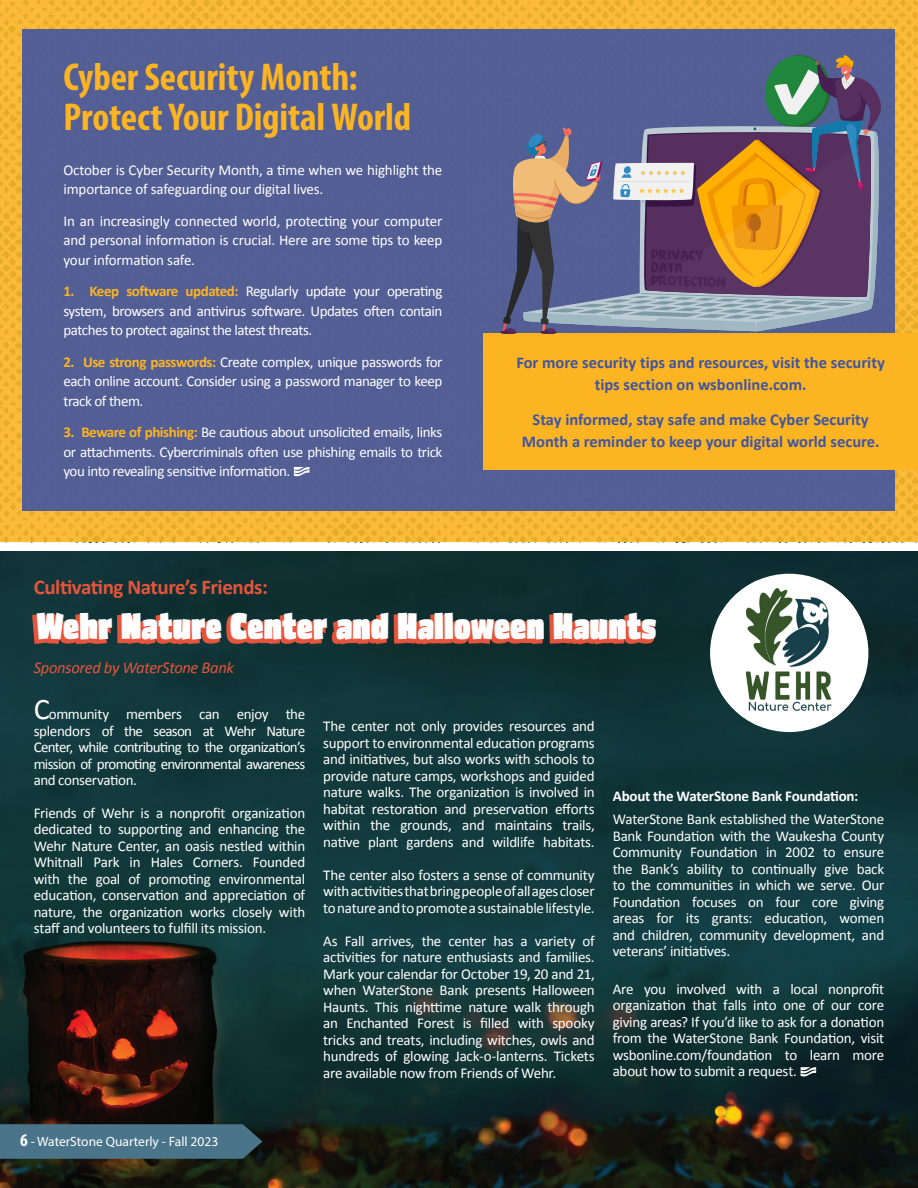
<style>
.page{position:relative;width:918px;height:1188px;background:#fff}
.page>*{position:absolute;margin:0;border:0;box-sizing:border-box;transform-origin:0 0}
.t1{font:700 condensed 39px "Myriad Pro";letter-spacing:-.005em;color:#fcb423}
.t2{font:900 condensed 36px "Asphalt";letter-spacing:.025em;color:#fff}
.t3{font:700 21px "Calibri";letter-spacing:-.02em;color:#e6543c}
.t4{font:700 16.5px/22.5px "Calibri";color:#4155a0;text-align:center}
.t5{font:italic 16.5px "Calibri";letter-spacing:-.02em;color:#e6543c}
.Body_text{font:15px/16.5px "Calibri";letter-spacing:-.02em;color:#fff;text-align:justify}
.Body_text-2{font:700 15px "Calibri";letter-spacing:-.015em;color:#fff}
.t6{font:13.5px "Myriad Pro";color:#fff}
.s1{font-weight:700;color:#fcb423}
.s2{font-size:30px}
.s3{font-weight:700;font-stretch:condensed;font-size:18px}
</style>
<div class="page">
<img style="left:0;top:552px;width:918px;height:636px">
<svg style="left:801px;top:1067px;width:15px;height:10px"></svg>
<svg style="left:0;top:0;width:918px;height:542px;fill:#faba38"></svg>
<div style="left:22px;top:29px;width:872px;height:481px;background:#535f95"></div>
<div style="left:483px;top:333px;width:435px;height:136px;background:#fcb423"></div>
<svg style="left:500px;top:55px;width:381px;height:279px"></svg>
<div style="left:710px;top:574px;width:158px;height:158px;background:#fff;border-radius:50%"></div>
<img style="left:717px;top:580px;width:145px;height:146px">
<svg style="left:294px;top:467px;width:15px;height:10px"></svg>
<svg style="left:0;top:1124px;width:262px;height:35px"></svg>
<p class="t1" style="left:63px;top:52px;width:295px">Cyber Security Month:</p>
<p class="t1" style="left:63px;top:93px;width:349px">Protect Your Digital World</p>
<p class="Body_text" style="left:63px;top:160px;width:380px;line-height:19.5px">October is Cyber Security Month, a time when we highlight the importance of safeguarding our digital lives.</p>
<p class="Body_text" style="left:63px;top:211px;width:380px;line-height:19.5px">In an increasingly connected world, protecting your computer and personal information is crucial. Here are some tips to keep your information safe.</p>
<p class="Body_text" style="left:63px;top:281px;width:380px;line-height:19.5px"><span class="s1">1. Keep software updated:</span> Regularly update your operating system, browsers and antivirus software. Updates often contain patches to protect against the latest threats.</p>
<p class="Body_text" style="left:63px;top:352px;width:380px;line-height:19.5px"><span class="s1">2. Use strong passwords:</span> Create complex, unique passwords for each online account. Consider using a password manager to keep track of them.</p>
<p class="Body_text" style="left:63px;top:422px;width:380px;line-height:19.5px"><span class="s1">3. Beware of phishing:</span> Be cautious about unsolicited emails, links or attachments. Cybercriminals often use phishing emails to trick you into revealing sensitive information.</p>
<p class="t3" style="left:34px;top:572px;width:236px">Cultivating Nature’s Friends:</p>
<p class="t4" style="left:516px;top:350px;width:370px">For more security tips and resources, visit the security tips section on wsbonline.com.</p>
<p class="t4" style="left:522px;top:407px;width:359px">Stay informed, stay safe and make Cyber Security<br>Month a reminder to keep your digital world secure.</p>
<p class="t2" style="left:37px;top:602px;width:621px">Wehr Nature Center and Halloween Haunts</p>
<p class="t5" style="left:34px;top:656px;width:202px">Sponsored by WaterStone Bank</p>
<p class="Body_text" style="left:34px;top:706px;width:273px"><span class="s2">C</span>ommunity members can enjoy the splendors of the season at Wehr Nature Center, while contributing to the organization’s mission of promoting environmental awareness and conservation.</p>
<p class="Body_text" style="left:34px;top:804px;width:273px">Friends of Wehr is a nonprofit organization dedicated to supporting and enhancing the Wehr Nature Center, an oasis nestled within Whitnall Park in Hales Corners. Founded with the goal of promoting environmental education, conservation and appreciation of nature, the organization works closely with staff and volunteers to fulfill its mission.</p>
<p class="Body_text" style="left:323px;top:718px;width:273px">The center not only provides resources and support to environmental education programs and initiatives, but also works with schools to provide nature camps, workshops and guided nature walks. The organization is involved in habitat restoration and preservation efforts within the grounds, and maintains trails, native plant gardens and wildlife habitats.</p>
<p class="Body_text" style="left:323px;top:866px;width:273px">The center also fosters a sense of community with activities that bring people of all ages closer to nature and to promote a sustainable lifestyle.</p>
<p class="Body_text" style="left:323px;top:932px;width:273px">As Fall arrives, the center has a variety of activities for nature enthusiasts and families.<br>Mark your calendar for October 19, 20 and 21, when WaterStone Bank presents Halloween Haunts. This nighttime nature walk through an Enchanted Forest is filled with spooky tricks and treats, including witches, owls and hundreds of glowing Jack-o-lanterns. Tickets are available now from Friends of Wehr.</p>
<p class="Body_text-2" style="left:613px;top:786px;width:247px">About the WaterStone Bank Foundation:</p>
<p class="Body_text" style="left:613px;top:811px;width:273px">WaterStone Bank established the WaterStone Bank Foundation with the Waukesha County Community Foundation in 2002 to ensure the Bank’s ability to continually give back to the communities in which we serve. Our Foundation focuses on four core giving areas for its grants: education, women and children, community development, and veterans’ initiatives.</p>
<p class="Body_text" style="left:613px;top:980px;width:273px">Are you involved with a local nonprofit organization that falls into one of our core giving areas? If you’d like to ask for a donation from the WaterStone Bank Foundation, visit wsbonline.com/foundation to learn more about how to submit a request.</p>
<p class="t6" style="left:20px;top:1133px;width:200px"><span class="s3">6</span> - WaterStone Quarterly - Fall 2023</p>
</div>
